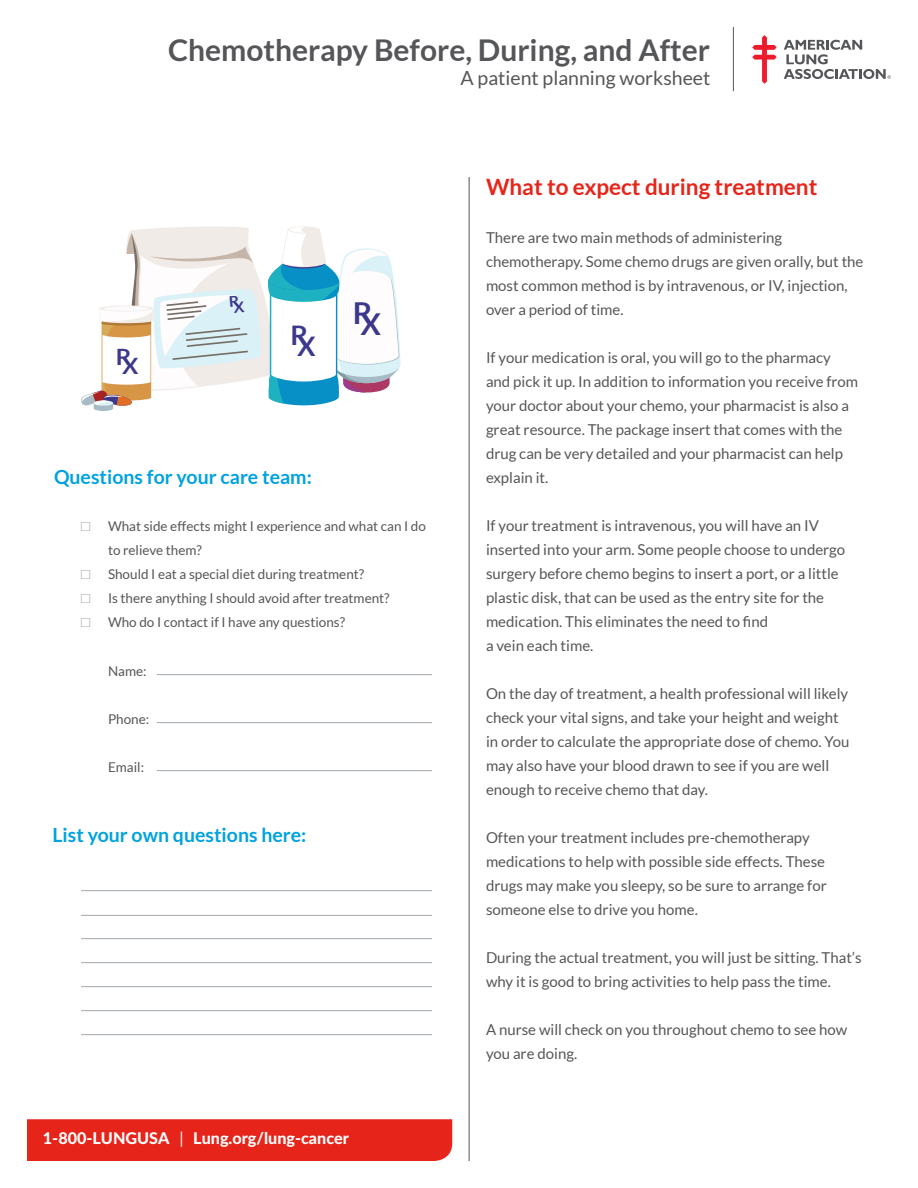
<style>
.page{position:relative;width:918px;height:1188px;background:#fff}
.page>*{position:absolute;margin:0;border:0;box-sizing:border-box;transform-origin:0 0}
.t1{font:700 30.15px "Lato";color:#3c388c}
.t2{font:700 30px "Lato";color:#555659}
.t3{font:700 27px "Lato";color:#3c388c}
.t4{font:700 22.5px "Lato";color:#e72419}
.t5{font:700 22.5px "Lato";color:#3c388c;scale:1.07 1}
.t6{font:700 19.5px "Lato";color:#00a2df}
.t7{font:19.5px "Lato";color:#555659}
.t8{font:800 16.2px "Lato";color:#fff}
.Body_Text{font:15px/24px "Lato";color:#555659}
.Checklist_Text_No_Bo{font:13.5px/24px "Lato";color:#555659}
.s1{font-family:"Tinos";font-size:15px;color:#a3a9ad}
.s2{font-weight:400}
</style>
<div class="page">
<svg style="left:784px;top:40px;width:107px;height:39px"></svg>
<svg style="left:752px;top:35px;width:25px;height:49px"></svg>
<hr style="left:733px;top:27px;width:1px;height:64px;background:#555659">
<div style="left:27px;top:1119px;width:425px;height:42px;background:#e72419"></div>
<hr style="left:81px;top:890px;width:351px;height:1px;background:#a3a9ad">
<hr style="left:81px;top:915px;width:351px;height:1px;background:#a3a9ad">
<hr style="left:81px;top:938px;width:351px;height:1px;background:#a3a9ad">
<hr style="left:81px;top:962px;width:351px;height:1px;background:#a3a9ad">
<hr style="left:81px;top:986px;width:351px;height:1px;background:#a3a9ad">
<hr style="left:81px;top:1010px;width:351px;height:1px;background:#a3a9ad">
<hr style="left:81px;top:1034px;width:351px;height:1px;background:#a3a9ad">
<hr style="left:157px;top:674px;width:275px;height:1px;background:#a3a9ad">
<hr style="left:157px;top:722px;width:275px;height:1px;background:#a3a9ad">
<hr style="left:157px;top:770px;width:275px;height:1px;background:#a3a9ad">
<hr style="left:469px;top:177px;width:1px;height:984px;background:#555659">
<svg style="left:81px;top:226px;width:320px;height:185px"></svg>
<h2 class="t2" style="left:168px;top:33px;width:544px">Chemotherapy Before, During, and After</h2>
<h3 class="t7" style="left:461px;top:67px;width:251px">A patient planning worksheet</h3>
<h3 class="t5" style="left:116px;top:348px;width:23px">RX</h3>
<h3 class="t3" style="left:291px;top:320px;width:19px">R</h3>
<h3 class="t3" style="left:297px;top:330px;width:20px">X</h3>
<h2 class="t6" style="left:54px;top:466px;width:259px">Questions for your care team:</h2>
<h1 class="t1" style="left:353px;top:295px;width:21px">R</h1>
<h1 class="t1" style="left:360px;top:307px;width:22px">X</h1>
<p class="Checklist_Text_No_Bo" style="left:108px;top:515px;width:320px;text-indent:-27px"><span class="s1">□</span> What side effects might I experience and what can I do to relieve them?</p>
<p class="Checklist_Text_No_Bo" style="left:81px;top:563px;width:285px"><span class="s1">□</span> Should I eat a special diet during treatment?</p>
<p class="Checklist_Text_No_Bo" style="left:81px;top:587px;width:310px"><span class="s1">□</span> Is there anything I should avoid after treatment?</p>
<p class="Checklist_Text_No_Bo" style="left:81px;top:611px;width:266px"><span class="s1">□</span> Who do I contact if I have any questions?</p>
<p class="Checklist_Text_No_Bo" style="left:108px;top:659px;width:40px">Name:</p>
<p class="Checklist_Text_No_Bo" style="left:108px;top:707px;width:43px">Phone:</p>
<p class="Checklist_Text_No_Bo" style="left:108px;top:755px;width:38px">Email:</p>
<h2 class="t6" style="left:52px;top:824px;width:255px">List your own questions here:</h2>
<p class="t8" style="left:43px;top:1127px;width:308px">1-800-LUNGUSA <span class="s2">|</span> Lung.org/lung-cancer</p>
<h1 class="t4" style="left:486px;top:174px;width:333px">What to expect during treatment</h1>
<p class="Body_Text" style="left:486px;top:225px;width:379px">There are two main methods of administering chemotherapy. Some chemo drugs are given orally, but the most common method is by intravenous, or IV, injection, over a period of time.</p>
<p class="Body_Text" style="left:486px;top:345px;width:374px">If your medication is oral, you will go to the pharmacy and pick it up. In addition to information you receive from your doctor about your chemo, your pharmacist is also a great resource. The package insert that comes with the drug can be very detailed and your pharmacist can help explain it.</p>
<p class="Body_Text" style="left:486px;top:513px;width:361px">If your treatment is intravenous, you will have an IV inserted into your arm. Some people choose to undergo surgery before chemo begins to insert a port, or a little plastic disk, that can be used as the entry site for the medication. This eliminates the need to find</p>
<p class="Body_Text" style="left:486px;top:633px;width:109px">a vein each time.</p>
<p class="Body_Text" style="left:486px;top:681px;width:365px">On the day of treatment, a health professional will likely check your vital signs, and take your height and weight in order to calculate the appropriate dose of chemo. You may also have your blood drawn to see if you are well enough to receive chemo that day.</p>
<p class="Body_Text" style="left:486px;top:825px;width:342px">Often your treatment includes pre-chemotherapy medications to help with possible side effects. These drugs may make you sleepy, so be sure to arrange for someone else to drive you home.</p>
<p class="Body_Text" style="left:486px;top:945px;width:377px">During the actual treatment, you will just be sitting. That’s why it is good to bring activities to help pass the time.</p>
<p class="Body_Text" style="left:486px;top:1017px;width:363px">A nurse will check on you throughout chemo to see how you are doing.</p>
</div>
